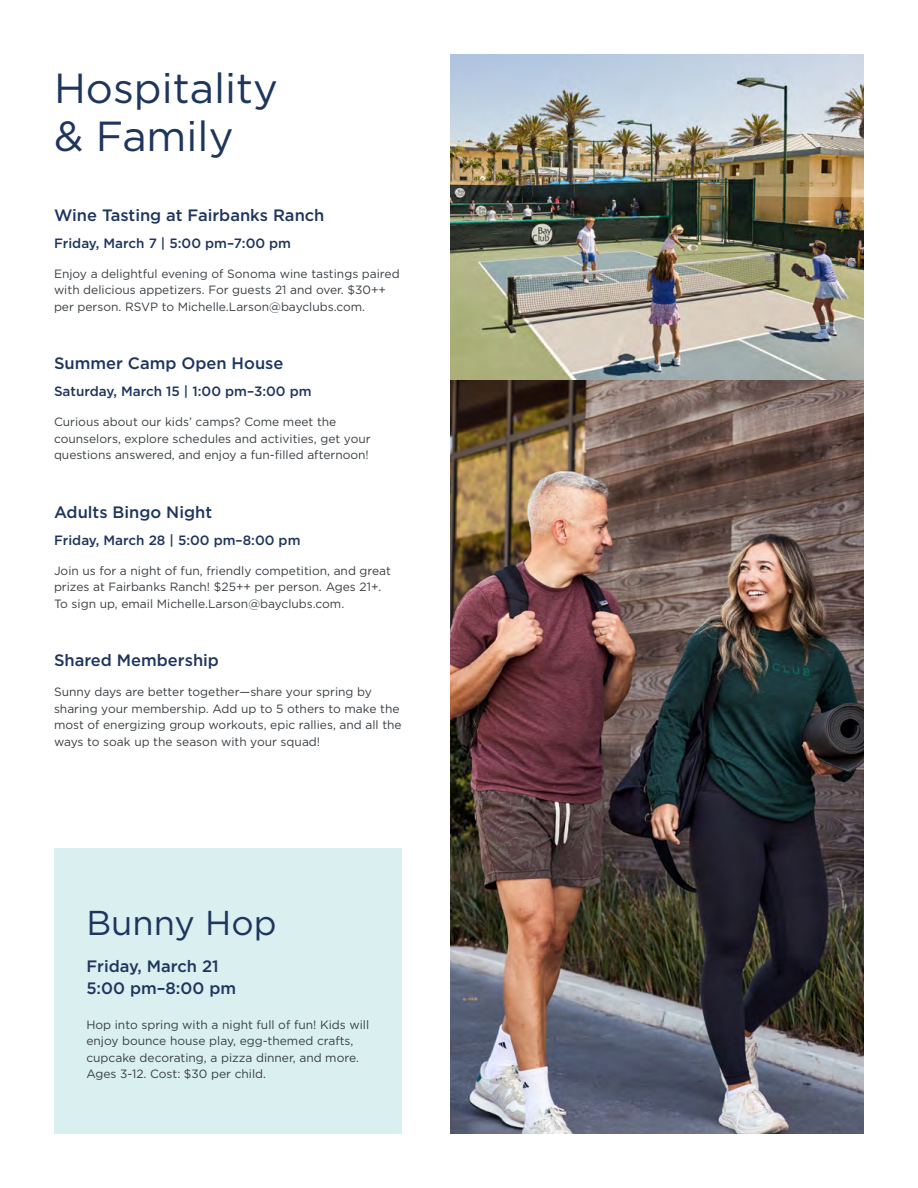
<style>
.page{position:relative;width:918px;height:1188px;background:#fff}
.page>*{position:absolute;margin:0;border:0;box-sizing:border-box;transform-origin:0 0}
.t1{font:42px/48px "Gotham";color:#1e355e}
.t2{font:34.5px "Gotham";color:#1e355e}
.t3{font:500 16.5px/21.6px "Gotham";color:#1e355e}
.t4{font:500 13.5px "Gotham";color:#1e355e}
.t5{font:12px/16.5px "Gotham";color:#3a3f43}
</style>
<div class="page">
<div style="left:54px;top:848px;width:348px;height:286px;background:#d9eff0"></div>
<img style="left:450px;top:380px;width:414px;height:754px">
<img style="left:450px;top:54px;width:414px;height:326px">
<h1 class="t1" style="left:54px;top:63px;width:226px">Hospitality &amp; Family</h1>
<h3 class="t3" style="left:54px;top:204px;width:272px">Wine Tasting at Fairbanks Ranch</h3>
<p class="t4" style="left:54px;top:234px;width:239px">Friday, March 7 | 5:00 pm–7:00 pm</p>
<p class="t5" style="left:54px;top:265px;width:347px">Enjoy a delightful evening of Sonoma wine tastings paired with delicious appetizers. For guests 21 and over. $30++ per person. RSVP to Michelle.Larson@bayclubs.com.</p>
<h3 class="t3" style="left:54px;top:353px;width:231px">Summer Camp Open House</h3>
<p class="t4" style="left:54px;top:383px;width:259px">Saturday, March 15 | 1:00 pm–3:00 pm</p>
<p class="t5" style="left:54px;top:414px;width:318px">Curious about our kids’ camps? Come meet the counselors, explore schedules and activities, get your questions answered, and enjoy a fun-filled afternoon!</p>
<h3 class="t3" style="left:54px;top:501px;width:160px">Adults Bingo Night</h3>
<p class="t4" style="left:54px;top:531px;width:248px">Friday, March 28 | 5:00 pm–8:00 pm</p>
<p class="t5" style="left:54px;top:562px;width:339px">Join us for a night of fun, friendly competition, and great prizes at Fairbanks Ranch! $25++ per person. Ages 21+.<br>To sign up, email Michelle.Larson@bayclubs.com.</p>
<h3 class="t3" style="left:54px;top:650px;width:167px">Shared Membership</h3>
<p class="t5" style="left:54px;top:684px;width:349px">Sunny days are better together—share your spring by sharing your membership. Add up to 5 others to make the most of energizing group workouts, epic rallies, and all the ways to soak up the season with your squad!</p>
<h2 class="t2" style="left:86px;top:901px;width:192px">Bunny Hop</h2>
<h3 class="t3" style="left:86px;top:956px;width:151px">Friday, March 21<br>5:00 pm–8:00 pm</h3>
<p class="t5" style="left:86px;top:1016px;width:284px">Hop into spring with a night full of fun! Kids will enjoy bounce house play, egg-themed crafts, cupcake decorating, a pizza dinner, and more.<br>Ages 3-12. Cost: $30 per child.</p>
</div>
